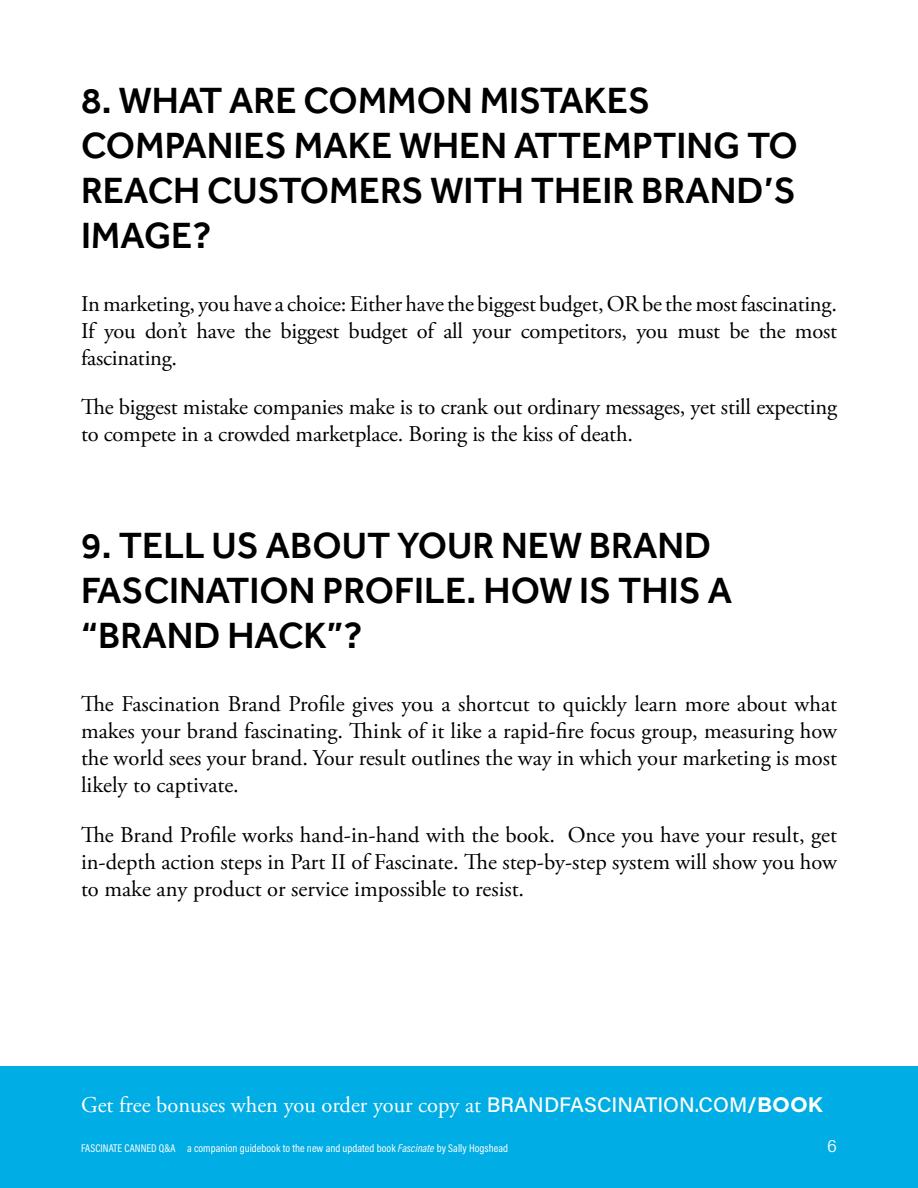
<style>
.page{position:relative;width:918px;height:1188px;background:#fff}
.page>*{position:absolute;margin:0;border:0;box-sizing:border-box;transform-origin:0 0}
.t1{font:500 37.5px/45px "Effra";color:#000}
.t2{font:22.5px/27px "Adobe Garamond Pro";letter-spacing:-.01em;color:#000;text-align:justify}
.t3{font:22.5px "Adobe Garamond Pro";color:#fff}
.t4{font:300 18px "Acumin Pro";color:#fff}
.t5{font:11.25px "Acumin Pro Cond";letter-spacing:.005em;color:#fff}
.s1{font-family:"Acumin Pro";font-weight:500;font-size:21px}
.s2{font-family:"Acumin Pro";font-weight:700;font-size:21px}
.s3{font-family:"Gotham";font-weight:700;font-size:21px}
.s4{font-style:italic}
</style>
<div class="page">
<div style="left:0;top:1066px;width:918px;height:122px;background:#00ade4"></div>
<h1 class="t1" style="left:81px;top:77px;width:718px">8. WHAT ARE COMMON MISTAKES<br>COMPANIES MAKE WHEN ATTEMPTING TO<br>REACH CUSTOMERS WITH THEIR BRAND’S<br>IMAGE?</h1>
<p class="t2" style="left:81px;top:291px;width:758px">In marketing, you have a choice: Either have the biggest budget, OR be the most fascinating.<br>If you don’t have the biggest budget of all your competitors, you must be the most fascinating.</p>
<p class="t2" style="left:81px;top:394px;width:758px">The biggest mistake companies make is to crank out ordinary messages, yet still expecting to compete in a crowded marketplace. Boring is the kiss of death.</p>
<h1 class="t1" style="left:81px;top:523px;width:652px">9. TELL US ABOUT YOUR NEW BRAND<br>FASCINATION PROFILE. HOW IS THIS A “BRAND HACK”?</h1>
<p class="t2" style="left:81px;top:691px;width:758px">The Fascination Brand Profile gives you a shortcut to quickly learn more about what makes your brand fascinating. Think of it like a rapid-fire focus group, measuring how the world sees your brand. Your result outlines the way in which your marketing is most likely to captivate.</p>
<p class="t2" style="left:81px;top:822px;width:757px">The Brand Profile works hand-in-hand with the book. Once you have your result, get in-depth action steps in Part II of Fascinate. The step-by-step system will show you how to make any product or service impossible to resist.</p>
<p class="t3" style="left:81px;top:1091px;width:744px">Get free bonuses when you order your copy at <span class="s1">BRANDFASCINATION.COM</span><span class="s2">/</span><span class="s3">BOOK</span></p>
<p class="t5" style="left:81px;top:1141px;width:429px">FASCINATE CANNED Q&amp;A a companion guidebook to the new and updated book <span class="s4">Fascinate</span> by Sally Hogshead</p>
<p class="t4" style="left:827px;top:1133px;width:11px">6</p>
</div>
